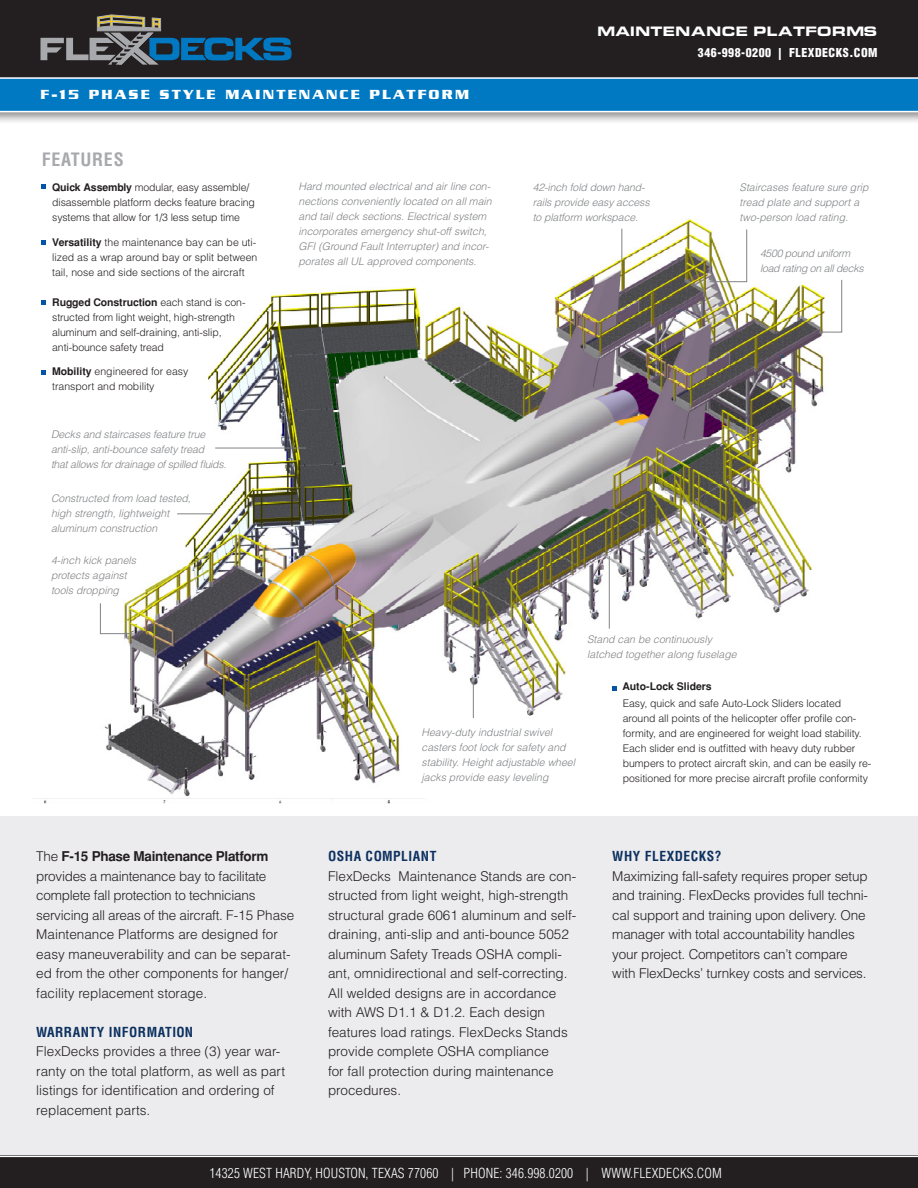
<style>
.page{position:relative;width:918px;height:1188px;background:#fff}
.page>*{position:absolute;margin:0;border:0;box-sizing:border-box;transform-origin:0 0}
.Big_Body_Type{font:700 condensed 18px "Helvetica";letter-spacing:.04em;color:#a8a9ad}
.t1{font:700 14.25px "Serpentine";letter-spacing:.15em;color:#fff}
.t2{font:14.1px "Eurostile Extended Black DTC";color:#fff}
.Big_Body_Type-2{font:300 13.5px/19.5px "Helvetica";color:#231f20}
.t3{font:300 condensed 13.5px "Helvetica";letter-spacing:.01em;color:#fff}
.Big_Body_Type-3{font:700 condensed 13.5px "Helvetica";letter-spacing:.04em;color:#0c305f}
.t4{font:900 condensed 12px "Helvetica";letter-spacing:.04em;color:#fff}
.Big_Body_Type-4{font:300 10.5px/15px "Helvetica";letter-spacing:-.005em;color:#231f20}
.features{font:italic 300 10.5px/15px "Helvetica";color:#808285}
.Big_Body_Type-5{font:italic 300 10.5px/15px "Helvetica";letter-spacing:-.01em;color:#808285}
.Big_Body_Type-6{font:700 10.5px "Helvetica";color:#231f20}
.s1{font-weight:700}
</style>
<div class="page">
<img style="left:32px;top:219px;width:811px;height:585px">
<div style="left:0;top:817px;width:918px;height:339px;background:#ececee"></div>
<svg style="left:42px;top:185px;width:4px;height:4px"></svg>
<svg style="left:42px;top:240px;width:4px;height:5px"></svg>
<svg style="left:42px;top:300px;width:4px;height:5px"></svg>
<svg style="left:42px;top:371px;width:4px;height:4px"></svg>
<svg style="left:612px;top:686px;width:5px;height:4px"></svg>
<hr style="left:215px;top:448px;width:91px;height:1px;background:#808285">
<hr style="left:177px;top:513px;width:37px;height:1px;background:#808285">
<svg style="left:100px;top:603px;width:33px;height:31px"></svg>
<hr style="left:473px;top:683px;width:1px;height:35px;background:#808285">
<hr style="left:609px;top:556px;width:1px;height:73px;background:#808285">
<hr style="left:621px;top:229px;width:1px;height:31px;background:#808285">
<svg style="left:709px;top:229px;width:38px;height:53px"></svg>
<svg style="left:818px;top:279px;width:24px;height:54px"></svg>
<div style="left:0;top:0;width:918px;height:83px;background:#231f20"></div>
<div style="left:0;top:1156px;width:918px;height:32px;background:#231f20"></div>
<div style="left:0;top:75px;width:918px;height:50px;background:#231f20;opacity:.5"></div>
<div style="left:0;top:78px;width:918px;height:33px;background:#0079c2"></div>
<hr style="left:0;top:77px;width:918px;height:2px;background:#fff">
<hr style="left:0;top:111px;width:918px;height:1px;background:#fff">
<hr style="left:0;top:1156px;width:918px;height:1px;background:#fff">
<svg style="left:40px;top:14px;width:252px;height:51px"></svg>
<p class="t1" style="left:40px;top:87px;width:430px">F-15 PHASE STYLE MAINTENANCE PLATFORM</p>
<p class="Big_Body_Type" style="left:42px;top:148px;width:83px">FEATURES</p>
<p class="Big_Body_Type-4" style="left:52px;top:179px;width:204px"><span class="s1">Quick Assembly</span> modular, easy assemble/ disassemble platform decks feature bracing systems that allow for 1/3 less setup time</p>
<p class="Big_Body_Type-4" style="left:52px;top:234px;width:207px;text-align:justify"><span class="s1">Versatility</span> the maintenance bay can be uti&shy;lized as a wrap around bay or split between tail, nose and side sections of the aircraft</p>
<p class="Big_Body_Type-4" style="left:52px;top:294px;width:195px"><span class="s1">Rugged Construction</span> each stand is con&shy;structed from light weight, high-strength aluminum and self-draining, anti-slip, anti-bounce safety tread</p>
<p class="Big_Body_Type-4" style="left:52px;top:363px;width:138px"><span class="s1">Mobility</span> engineered for easy transport and mobility</p>
<p class="features" style="left:51px;top:427px;width:177px">Decks and staircases feature true anti-slip, anti-bounce safety tread<br>that allows for drainage of spilled fluids.</p>
<p class="features" style="left:51px;top:491px;width:141px">Constructed from load tested, high strength, lightweight aluminum construction</p>
<p class="features" style="left:51px;top:553px;width:87px">4-inch kick panels protects against tools dropping</p>
<p class="features" style="left:298px;top:179px;width:195px">Hard mounted electrical and air line con&shy;nections conveniently located on all main and tail deck sections. Electrical system incorporates emergency shut-off switch, GFI (Ground Fault Interrupter) and incor&shy;porates all UL approved components.</p>
<p class="t2" style="left:597px;top:23px;width:282px">MAINTENANCE PLATFORMS</p>
<p class="t4" style="left:698px;top:45px;width:181px">346-998-0200 | FLEXDECKS.COM</p>
<p class="Big_Body_Type-5" style="left:533px;top:180px;width:118px">42-inch fold down hand&shy;rails provide easy access to platform workspace.</p>
<p class="features" style="left:740px;top:180px;width:130px">Staircases feature sure grip tread plate and support a two-person load rating.</p>
<p class="Big_Body_Type-5" style="left:760px;top:245px;width:105px">4500 pound uniform load rating on all decks</p>
<p class="features" style="left:587px;top:632px;width:151px">Stand can be continuously latched together along fuselage</p>
<p class="Big_Body_Type-2" style="left:36px;top:846px;width:260px">The <span class="s1">F-15 Phase Maintenance Platform </span>provides a maintenance bay to facilitate complete fall protection to technicians servicing all areas of the aircraft. F-15 Phase Maintenance Platforms are designed for easy maneuverability and can be separat&shy;ed from the other components for hanger/ facility replacement storage.</p>
<p class="Big_Body_Type-3" style="left:36px;top:1023px;width:158px">WARRANTY INFORMATION</p>
<p class="Big_Body_Type-2" style="left:36px;top:1041px;width:250px">FlexDecks provides a three (3) year war&shy;ranty on the total platform, as well as part listings for identification and ordering of replacement parts.</p>
<p class="features" style="left:422px;top:725px;width:155px">Heavy-duty industrial swivel casters foot lock for safety and stability. Height adjustable wheel jacks provide easy leveling</p>
<p class="Big_Body_Type-3" style="left:328px;top:848px;width:110px">OSHA COMPLIANT</p>
<p class="Big_Body_Type-2" style="left:328px;top:866px;width:250px">FlexDecks Maintenance Stands are con&shy;structed from light weight, high-strength structural grade 6061 aluminum and self&shy;draining, anti-slip and anti-bounce 5052 aluminum Safety Treads OSHA compli&shy;ant, omnidirectional and self-correcting.<br>All welded designs are in accordance with AWS D1.1 &amp; D1.2. Each design features load ratings. FlexDecks Stands provide complete OSHA compliance<br>for fall protection during maintenance procedures.</p>
<p class="Big_Body_Type-6" style="left:623px;top:681px;width:91px">Auto-Lock Sliders</p>
<p class="Big_Body_Type-4" style="left:623px;top:695px;width:250px">Easy, quick and safe Auto-Lock Sliders located around all points of the helicopter offer profile con&shy;formity, and are engineered for weight load stability.<br>Each slider end is outfitted with heavy duty rubber bumpers to protect aircraft skin, and can be easily re&shy;positioned for more precise aircraft profile conformity</p>
<p class="Big_Body_Type-3" style="left:612px;top:848px;width:111px">WHY FLEXDECKS?</p>
<p class="Big_Body_Type-2" style="left:612px;top:866px;width:257px">Maximizing fall-safety requires proper setup and training. FlexDecks provides full techni&shy;cal support and training upon delivery. One manager with total accountability handles your project. Competitors can’t compare with FlexDecks’ turnkey costs and services.</p>
<p class="t3" style="left:210px;top:1165px;width:514px">14325 WEST HARDY, HOUSTON, TEXAS 77060 | PHONE: 346.998.0200 | WWW.FLEXDECKS.COM</p>
</div>
